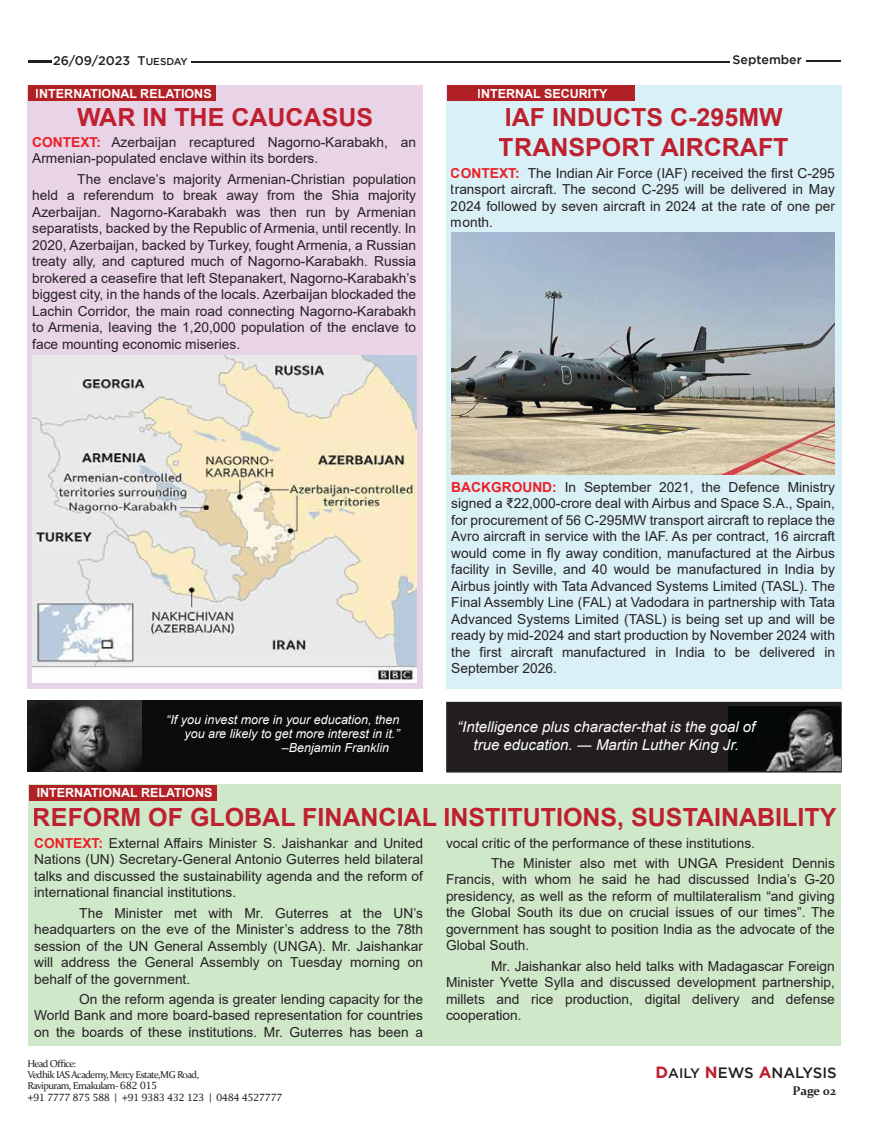
<style>
.page{position:relative;width:869px;height:1134px;background:#fff}
.page>*{position:absolute;margin:0;border:0;box-sizing:border-box;transform-origin:0 0}
.t1{font:700 25px/30px "Arial";color:#be1e2d}
.t2{font:italic 15px/18px "Arial";color:#fff;text-align:center}
.t3{font:500 15px "Gotham";color:#231f20}
.t4{font:13.75px/16.5px "Arial";color:#231f20;text-align:justify}
.t5{font:italic 12.5px/13.8px "Arial";color:#fff;text-align:right}
.t6{font:700 12.5px "Arial";color:#fff}
.t7{font:500 12.5px "Gotham";color:#231f20}
.t8{font:700 12.5px "Constantia";letter-spacing:-.015em;color:#231f20}
.t9{font:10px/11.2px "Constantia";letter-spacing:-.06em;color:#231f20}
.t10{font:10px "Lucida Fax";letter-spacing:-.06em;color:#231f20}
.s1{font-size:10px}
.s2{font-weight:700;color:#ed1d24}
.s3{color:#231f20}
.s4{font-family:"Lucida Fax"}
.s5{font-weight:700;font-size:16.25px;color:#be1e2d}
.s6{font-size:13.75px}
</style>
<div class="page">
<hr style="left:28px;top:60px;width:23px;height:2px;background:#231f20">
<hr style="left:191px;top:61px;width:538px;height:2px;background:#231f20">
<hr style="left:805px;top:60px;width:35px;height:2px;background:#231f20">
<div style="left:27px;top:85px;width:396px;height:603px;background:#e9d3e7"></div>
<div style="left:28px;top:85px;width:188px;height:16px;background:#b21f24"></div>
<div style="left:446px;top:85px;width:395px;height:603px;background:#d9f0f7"></div>
<div style="left:447px;top:85px;width:187px;height:16px;background:#b21f24"></div>
<div style="left:28px;top:784px;width:812px;height:262px;background:#cfe8ca"></div>
<div style="left:29px;top:785px;width:188px;height:15px;background:#b21f24"></div>
<div style="left:446px;top:702px;width:395px;height:70px;background:#231f20;border:1px solid #231f20"></div>
<img style="left:728px;top:706px;width:112px;height:64px">
<div style="left:27px;top:701px;width:395px;height:71px;background:#0b0b0b"></div>
<img style="left:27px;top:701px;width:115px;height:71px">
<img style="left:33px;top:355px;width:383px;height:327px">
<img style="left:451px;top:233px;width:383px;height:241px">
<p class="t7" style="left:53px;top:55px;width:136px">26/09/2023 T<span class="s1">UESDAY</span></p>
<p class="t7" style="left:732px;top:54px;width:71px">September</p>
<p class="t6" style="left:36px;top:89px;width:177px">INTERNATIONAL RELATIONS</p>
<p class="t4" style="left:32px;top:135px;width:385px"><span class="s2">CONTEXT:</span> Azerbaijan recaptured Nagorno-Karabakh, an<br>Armenian-populated enclave within its borders.</p>
<p class="t4" style="left:32px;top:171px;width:385px;text-indent:45px">The enclave’s majority Armenian-Christian population held a referendum to break away from the Shia majority Azerbaijan. Nagorno-Karabakh was then run by Armenian separatists, backed by the Republic of Armenia, until recently. In 2020, Azerbaijan, backed by Turkey, fought Armenia, a Russian treaty ally, and captured much of Nagorno-Karabakh. Russia brokered a ceasefire that left Stepanakert, Nagorno-Karabakh’s biggest city, in the hands of the locals. Azerbaijan blockaded the Lachin Corridor, the main road connecting Nagorno-Karabakh to Armenia, leaving the 1,20,000 population of the enclave to face mounting economic miseries.</p>
<p class="t6" style="left:477px;top:89px;width:131px">INTERNAL SECURITY</p>
<h1 class="t1" style="left:77px;top:105px;width:297px">WAR IN THE CAUCASUS</h1>
<h1 class="t1" style="left:498px;top:105px;width:291px">IAF INDUCTS C-295MW<br>TRANSPORT AIRCRAFT</h1>
<p class="t4" style="left:450px;top:165px;width:385px"><span class="s2">CONTEXT:</span> The Indian Air Force (IAF) received the first C-295 transport aircraft. The second C-295 will be delivered in May 2024 followed by seven aircraft in 2024 at the rate of one per month.</p>
<p class="t5" style="left:166px;top:714px;width:234px">“If you invest more in your education, then you are likely to get more interest in it.” –Benjamin Franklin <span class="s3">.</span></p>
<p class="t6" style="left:37px;top:788px;width:177px">INTERNATIONAL RELATIONS</p>
<p class="t4" style="left:451px;top:479px;width:385px"><span class="s2">BACKGROUND:</span> In September 2021, the Defence Ministry signed a ₹22,000-crore deal with Airbus and Space S.A., Spain, for procurement of 56 C-295MW transport aircraft to replace the Avro aircraft in service with the IAF. As per contract, 16 aircraft would come in fly away condition, manufactured at the Airbus facility in Seville, and 40 would be manufactured in India by Airbus jointly with Tata Advanced Systems Limited (TASL). The Final Assembly Line (FAL) at Vadodara in partnership with Tata Advanced Systems Limited (TASL) is being set up and will be ready by mid-2024 and start production by November 2024 with the first aircraft manufactured in India to be delivered in September 2026.</p>
<p class="t2" style="left:457px;top:719px;width:299px">“Intelligence plus character-that is the goal of true education. ― Martin Luther King Jr.</p>
<h1 class="t1" style="left:33px;top:804px;width:804px">REFORM OF GLOBAL FINANCIAL INSTITUTIONS, SUSTAINABILITY</h1>
<p class="t4" style="left:34px;top:836px;width:390px"><span class="s2">CONTEXT:</span> External Affairs Minister S. Jaishankar and United Nations (UN) Secretary-General Antonio Guterres held bilateral talks and discussed the sustainability agenda and the reform of international financial institutions.</p>
<p class="t4" style="left:34px;top:905px;width:390px;text-indent:45px">The Minister met with Mr. Guterres at the UN’s headquarters on the eve of the Minister’s address to the 78th session of the UN General Assembly (UNGA). Mr. Jaishankar will address the General Assembly on Tuesday morning on behalf of the government.</p>
<p class="t4" style="left:34px;top:992px;width:390px;text-indent:45px">On the reform agenda is greater lending capacity for the World Bank and more board-based representation for countries on the boards of these institutions. Mr. Guterres has been a</p>
<p class="t9" style="left:27px;top:1057px;width:173px">Head Office:<br>Vedhik IAS Academy, Mercy Estate,MG Road,<br>Ravipuram, Ernakulam- <span class="s4">682 015</span></p>
<p class="t10" style="left:27px;top:1093px;width:256px">+91 7777 875 588 | +91 9383 432 123 | 0484 4527777</p>
<p class="t4" style="left:491px;top:834px;width:345px;line-height:20.2px;text-indent:-45px">vocal critic of the performance of these institutions.<br>The Minister also met with UNGA President Dennis</p>
<p class="t4" style="left:446px;top:872px;width:390px">Francis, with whom he said he had discussed India’s G-20 presidency, as well as the reform of multilateralism “and giving the Global South its due on crucial issues of our times”. The government has sought to position India as the advocate of the Global South.</p>
<p class="t4" style="left:446px;top:958px;width:390px;text-indent:45px">Mr. Jaishankar also held talks with Madagascar Foreign Minister Yvette Sylla and discussed development partnership, millets and rice production, digital delivery and defense cooperation.</p>
<p class="t3" style="left:655px;top:1066px;width:183px"><span class="s5">D</span><span class="s6">AILY</span> <span class="s5">N</span>EWS <span class="s5">A</span>NALYSIS</p>
<p class="t8" style="left:792px;top:1087px;width:45px">Page 02</p>
</div>
